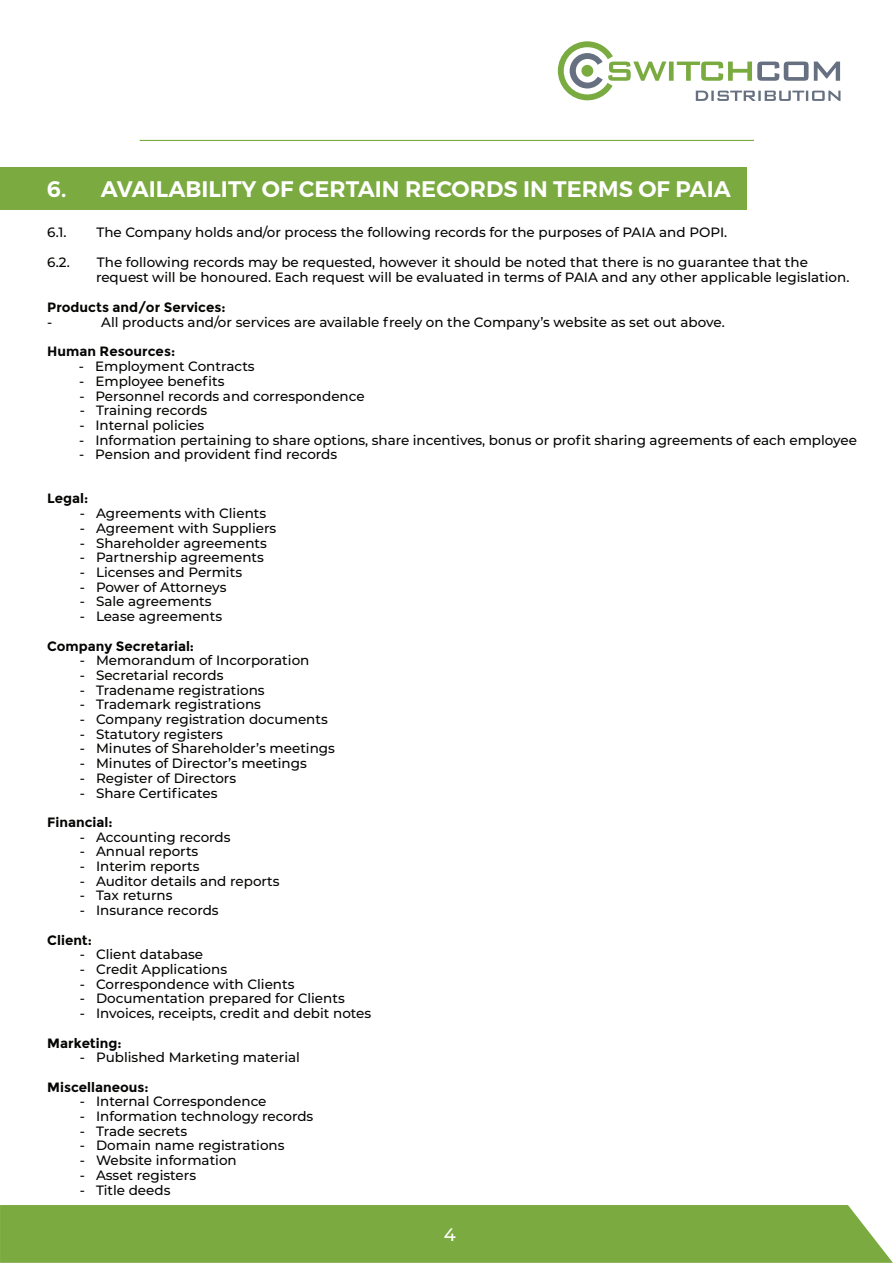
<style>
.page{position:relative;width:893px;height:1263px;background:#fff}
.page>*{position:absolute;margin:0;border:0;box-sizing:border-box;transform-origin:0 0}
.t1{font:600 22.5px "Montserrat";color:#fff}
.t2{font:500 18px "Montserrat";color:#fff}
.t3{font:500 13.5px/15px "Montserrat";color:#040503}
.t4{font:700 13.5px "Montserrat";color:#040503}
</style>
<div class="page">
<svg style="left:558px;top:41px;width:282px;height:60px"></svg>
<hr style="left:140px;top:140px;width:614px;height:1px;background:#7baa40">
<div style="left:0;top:167px;width:746px;height:42px;background:#7baa40"></div>
<div style="left:0;top:1205px;width:893px;height:58px;background:#7baa40"></div>
<h1 class="t1" style="left:47px;top:175px;width:685px">6. AVAILABILITY OF CERTAIN RECORDS IN TERMS OF PAIA</h1>
<p class="t3" style="left:47px;top:224px;width:21px">6.1.</p>
<p class="t3" style="left:96px;top:224px;width:632px">The Company holds and/or process the following records for the purposes of PAIA and POPI.</p>
<p class="t3" style="left:47px;top:254px;width:24px">6.2.</p>
<p class="t3" style="left:96px;top:254px;width:755px">The following records may be requested, however it should be noted that there is no guarantee that the request will be honoured. Each request will be evaluated in terms of PAIA and any other applicable legislation.</p>
<p class="t4" style="left:47px;top:299px;width:180px">Products and/or Services:</p>
<p class="t3" style="left:47px;top:314px;width:7px">-</p>
<p class="t3" style="left:101px;top:314px;width:625px">All products and/or services are available freely on the Company’s website as set out above.</p>
<p class="t4" style="left:47px;top:344px;width:129px">Human Resources:</p>
<p class="t3" style="left:79px;top:358px;width:177px">- Employment Contracts</p>
<p class="t3" style="left:79px;top:373px;width:147px">- Employee benefits</p>
<p class="t3" style="left:79px;top:388px;width:287px">- Personnel records and correspondence</p>
<p class="t3" style="left:80px;top:402px;width:129px">- Training records</p>
<p class="t3" style="left:79px;top:417px;width:126px">- Internal policies</p>
<p class="t3" style="left:79px;top:432px;width:779px">- Information pertaining to share options, share incentives, bonus or profit sharing agreements of each employee</p>
<p class="t3" style="left:79px;top:446px;width:260px">- Pension and provident find records</p>
<p class="t4" style="left:47px;top:491px;width:43px">Legal:</p>
<p class="t3" style="left:80px;top:505px;width:188px">- Agreements with Clients</p>
<p class="t3" style="left:80px;top:520px;width:198px">- Agreement with Suppliers</p>
<p class="t3" style="left:80px;top:535px;width:189px">- Shareholder agreements</p>
<p class="t3" style="left:80px;top:549px;width:186px">- Partnership agreements</p>
<p class="t3" style="left:80px;top:564px;width:164px">- Licenses and Permits</p>
<p class="t3" style="left:80px;top:579px;width:148px">- Power of Attorneys</p>
<p class="t3" style="left:80px;top:593px;width:133px">- Sale agreements</p>
<p class="t3" style="left:80px;top:608px;width:144px">- Lease agreements</p>
<p class="t4" style="left:47px;top:638px;width:148px">Company Secretarial:</p>
<p class="t3" style="left:80px;top:652px;width:231px">- Memorandum of Incorporation</p>
<p class="t3" style="left:80px;top:667px;width:145px">- Secretarial records</p>
<p class="t3" style="left:80px;top:682px;width:186px">- Tradename registrations</p>
<p class="t3" style="left:80px;top:696px;width:183px">- Trademark registrations</p>
<p class="t3" style="left:80px;top:711px;width:249px">- Company registration documents</p>
<p class="t3" style="left:80px;top:726px;width:145px">- Statutory registers</p>
<p class="t3" style="left:80px;top:741px;width:257px">- Minutes of Shareholder’s meetings</p>
<p class="t3" style="left:80px;top:755px;width:229px">- Minutes of Director’s meetings</p>
<p class="t3" style="left:80px;top:770px;width:158px">- Register of Directors</p>
<p class="t3" style="left:80px;top:785px;width:139px">- Share Certificates</p>
<p class="t4" style="left:47px;top:814px;width:67px">Financial:</p>
<p class="t3" style="left:80px;top:829px;width:152px">- Accounting records</p>
<p class="t3" style="left:80px;top:843px;width:120px">- Annual reports</p>
<p class="t3" style="left:80px;top:858px;width:121px">- Interim reports</p>
<p class="t3" style="left:80px;top:873px;width:201px">- Auditor details and reports</p>
<p class="t3" style="left:80px;top:888px;width:94px">- Tax returns</p>
<p class="t3" style="left:80px;top:902px;width:140px">- Insurance records</p>
<p class="t4" style="left:47px;top:932px;width:46px">Client:</p>
<p class="t3" style="left:80px;top:946px;width:125px">- Client database</p>
<p class="t3" style="left:80px;top:961px;width:149px">- Credit Applications</p>
<p class="t3" style="left:80px;top:976px;width:216px">- Correspondence with Clients</p>
<p class="t3" style="left:80px;top:990px;width:266px">- Documentation prepared for Clients</p>
<p class="t3" style="left:80px;top:1005px;width:293px">- Invoices, receipts, credit and debit notes</p>
<p class="t4" style="left:47px;top:1035px;width:76px">Marketing:</p>
<p class="t3" style="left:80px;top:1049px;width:222px">- Published Marketing material</p>
<p class="t4" style="left:47px;top:1079px;width:103px">Miscellaneous:</p>
<p class="t3" style="left:80px;top:1093px;width:188px">- Internal Correspondence</p>
<p class="t3" style="left:80px;top:1108px;width:235px">- Information technology records</p>
<p class="t3" style="left:80px;top:1123px;width:109px">- Trade secrets</p>
<p class="t3" style="left:80px;top:1137px;width:206px">- Domain name registrations</p>
<p class="t3" style="left:80px;top:1152px;width:158px">- Website information</p>
<p class="t3" style="left:80px;top:1167px;width:118px">- Asset registers</p>
<p class="t3" style="left:80px;top:1182px;width:92px">- Title deeds</p>
<h2 class="t2" style="left:444px;top:1222px;width:14px">4</h2>
</div>
